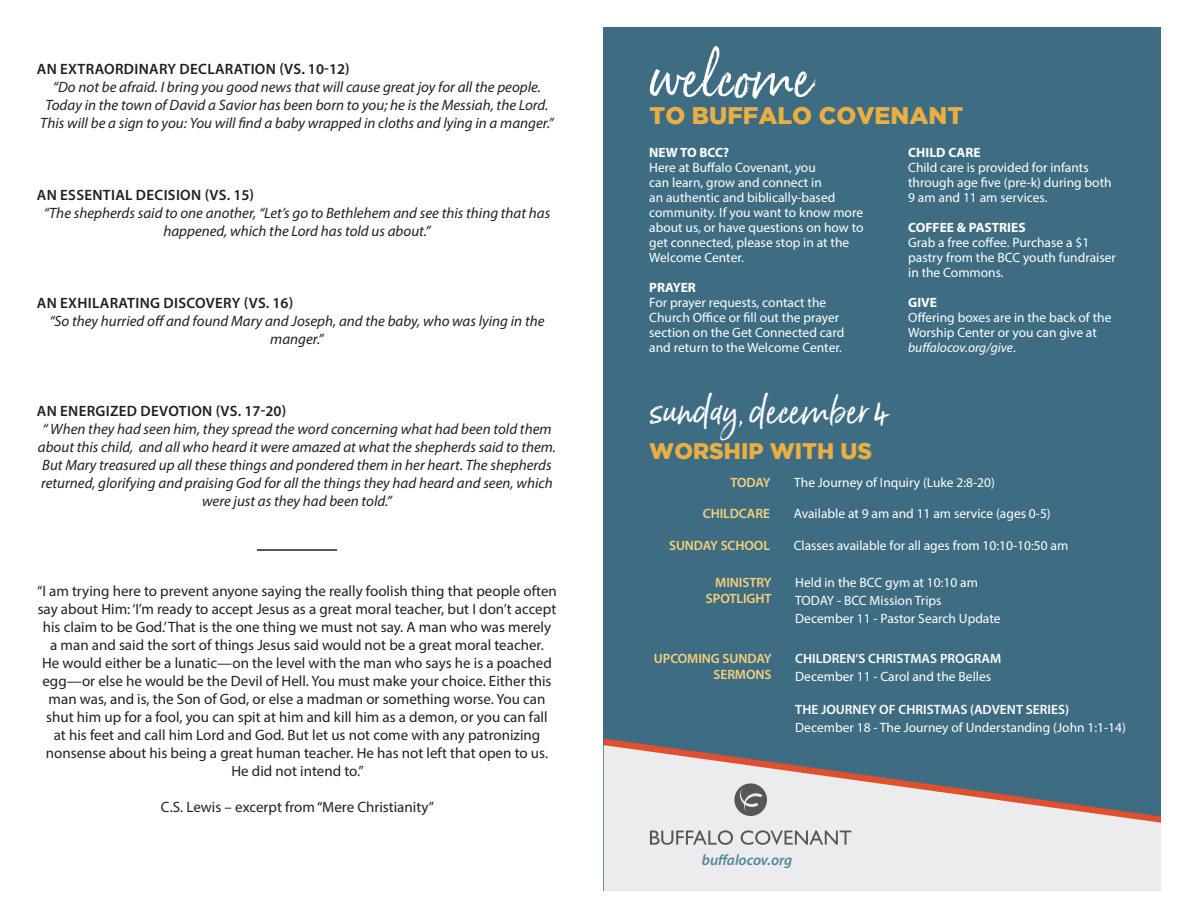
<style>
.page{position:relative;width:1188px;height:918px;background:#fff}
.page>*{position:absolute;margin:0;border:0;box-sizing:border-box;transform-origin:0 0}
.t1{font:54.3px "Born Ready";color:#fff}
.t2{font:36px "Born Ready";color:#fff}
.t3{font:900 24px "Gotham";color:#eaae42}
.t4{font:900 22.5px "Gotham";color:#eaae42}
.t5{font:15px/18px "Myriad Pro";color:#231f20;text-align:center}
.t6{font:italic 15px/18px "Myriad Pro";color:#231f20;text-align:center}
.t7{font:600 15px "Myriad Pro";letter-spacing:.02em;color:#231f20}
.t8{font:italic 600 15px "Myriad Pro";letter-spacing:-.005em;color:#518899}
.t9{font:13.5px/15px "Myriad Pro";color:#fff}
.t10{font:600 13.5px/16.2px "Myriad Pro";letter-spacing:-.005em;color:#f6d17a;text-align:right}
.t11{font:600 13.5px "Myriad Pro";color:#fff}
.t12{font:700 13.5px "Myriad Pro";color:#fff}
.s1{font-style:italic}
</style>
<div class="page">
<div style="left:604px;top:27px;width:557px;height:864px;background:#3e6d83"></div>
<svg style="left:604px;top:745px;width:557px;height:146px;fill:#ececee"></svg>
<svg style="left:650px;top:830px;width:83px;height:15px"></svg>
<svg style="left:741px;top:830px;width:110px;height:15px;background:#bcbcbd"></svg>
<svg style="left:734px;top:783px;width:33px;height:33px"></svg>
<hr style="left:257px;top:549px;width:80px;height:2px;background:#231f20">
<p class="t7" style="left:37px;top:60px;width:314px">AN EXTRAORDINARY DECLARATION (VS. 10-12)</p>
<p class="t6" style="left:40px;top:78px;width:515px">“Do not be afraid. I bring you good news that will cause great joy for all the people.<br>Today in the town of David a Savior has been born to you; he is the Messiah, the Lord.<br>This will be a sign to you: You will find a baby wrapped in cloths and lying in a manger.”</p>
<p class="t7" style="left:37px;top:186px;width:219px">AN ESSENTIAL DECISION (VS. 15)</p>
<p class="t6" style="left:44px;top:204px;width:508px">“The shepherds said to one another, “Let’s go to Bethlehem and see this thing that has happened, which the Lord has told us about.”</p>
<p class="t7" style="left:37px;top:294px;width:258px">AN EXHILARATING DISCOVERY (VS. 16)</p>
<p class="t6" style="left:49px;top:312px;width:497px">“So they hurried off and found Mary and Joseph, and the baby, who was lying in the manger.”</p>
<p class="t7" style="left:37px;top:402px;width:251px">AN ENERGIZED DEVOTION (VS. 17-20)</p>
<p class="t6" style="left:38px;top:420px;width:520px">“ When they had seen him, they spread the word concerning what had been told them about this child, and all who heard it were amazed at what the shepherds said to them.<br>But Mary treasured up all these things and pondered them in her heart. The shepherds returned, glorifying and praising God for all the things they had heard and seen, which were just as they had been told.”</p>
<p class="t5" style="left:37px;top:582px;width:521px">“I am trying here to prevent anyone saying the really foolish thing that people often say about Him: ‘I’m ready to accept Jesus as a great moral teacher, but I don’t accept his claim to be God.’ That is the one thing we must not say. A man who was merely<br>a man and said the sort of things Jesus said would not be a great moral teacher.<br>He would either be a lunatic—on the level with the man who says he is a poached egg—or else he would be the Devil of Hell. You must make your choice. Either this man was, and is, the Son of God, or else a madman or something worse. You can shut him up for a fool, you can spit at him and kill him as a demon, or you can fall<br>at his feet and call him Lord and God. But let us not come with any patronizing nonsense about his being a great human teacher. He has not left that open to us.<br>He did not intend to.”</p>
<p class="t5" style="left:161px;top:798px;width:275px">C.S. Lewis – excerpt from “Mere Christianity”</p>
<p class="t1" style="left:650px;top:44px;width:165px">welcome</p>
<p class="t3" style="left:650px;top:102px;width:315px">TO BUFFALO COVENANT</p>
<p class="t12" style="left:649px;top:143px;width:82px">NEW TO BCC?</p>
<p class="t9" style="left:649px;top:160px;width:216px">Here at Buffalo Covenant, you<br>can learn, grow and connect in<br>an authentic and biblically-based community. If you want to know more about us, or have questions on how to get connected, please stop in at the<br>Welcome Center.</p>
<p class="t12" style="left:649px;top:278px;width:48px">PRAYER</p>
<p class="t9" style="left:649px;top:295px;width:197px">For prayer requests, contact the Church Office or fill out the prayer section on the Get Connected card and return to the Welcome Center.</p>
<p class="t2" style="left:650px;top:389px;width:241px">sunday, december 4</p>
<p class="t4" style="left:649px;top:438px;width:224px">WORSHIP WITH US</p>
<p class="t12" style="left:908px;top:143px;width:74px">CHILD CARE</p>
<p class="t9" style="left:908px;top:160px;width:205px">Child care is provided for infants through age five (pre-k) during both<br>9 am and 11 am services.</p>
<p class="t12" style="left:908px;top:218px;width:119px">COFFEE &amp; PASTRIES</p>
<p class="t9" style="left:908px;top:235px;width:209px">Grab a free coffee. Purchase a $1 pastry from the BCC youth fundraiser in the Commons.</p>
<p class="t12" style="left:908px;top:293px;width:30px">GIVE</p>
<p class="t9" style="left:908px;top:310px;width:205px">Offering boxes are in the back of the<br>Worship Center or you can give at <span class="s1">buffalocov.org/give</span>.</p>
<p class="t10" style="left:730px;top:474px;width:42px">TODAY</p>
<p class="t9" style="left:794px;top:475px;width:202px">The Journey of Inquiry (Luke 2:8-20)</p>
<p class="t10" style="left:703px;top:505px;width:69px">CHILDCARE</p>
<p class="t10" style="left:669px;top:537px;width:102px">SUNDAY SCHOOL</p>
<p class="t9" style="left:794px;top:505px;width:259px">Available at 9 am and 11 am service (ages 0-5)</p>
<p class="t9" style="left:794px;top:538px;width:276px">Classes available for all ages from 10:10-10:50 am</p>
<p class="t10" style="left:706px;top:574px;width:67px">MINISTRY<br>SPOTLIGHT</p>
<p class="t9" style="left:795px;top:575px;width:184px">Held in the BCC gym at 10:10 am</p>
<p class="t9" style="left:795px;top:593px;width:148px">TODAY - BCC Mission Trips</p>
<p class="t9" style="left:795px;top:611px;width:207px">December 11 - Pastor Search Update</p>
<p class="t10" style="left:654px;top:650px;width:119px">UPCOMING SUNDAY</p>
<p class="t10" style="left:714px;top:666px;width:60px">SERMONS</p>
<p class="t11" style="left:795px;top:650px;width:207px">CHILDREN’S CHRISTMAS PROGRAM</p>
<p class="t9" style="left:795px;top:669px;width:197px">December 11 - Carol and the Belles</p>
<p class="t11" style="left:795px;top:701px;width:275px">THE JOURNEY OF CHRISTMAS (ADVENT SERIES)</p>
<p class="t9" style="left:795px;top:720px;width:332px">December 18 - The Journey of Understanding (John 1:1-14)</p>
<p class="t8" style="left:702px;top:851px;width:92px">buffalocov.org</p>
</div>
